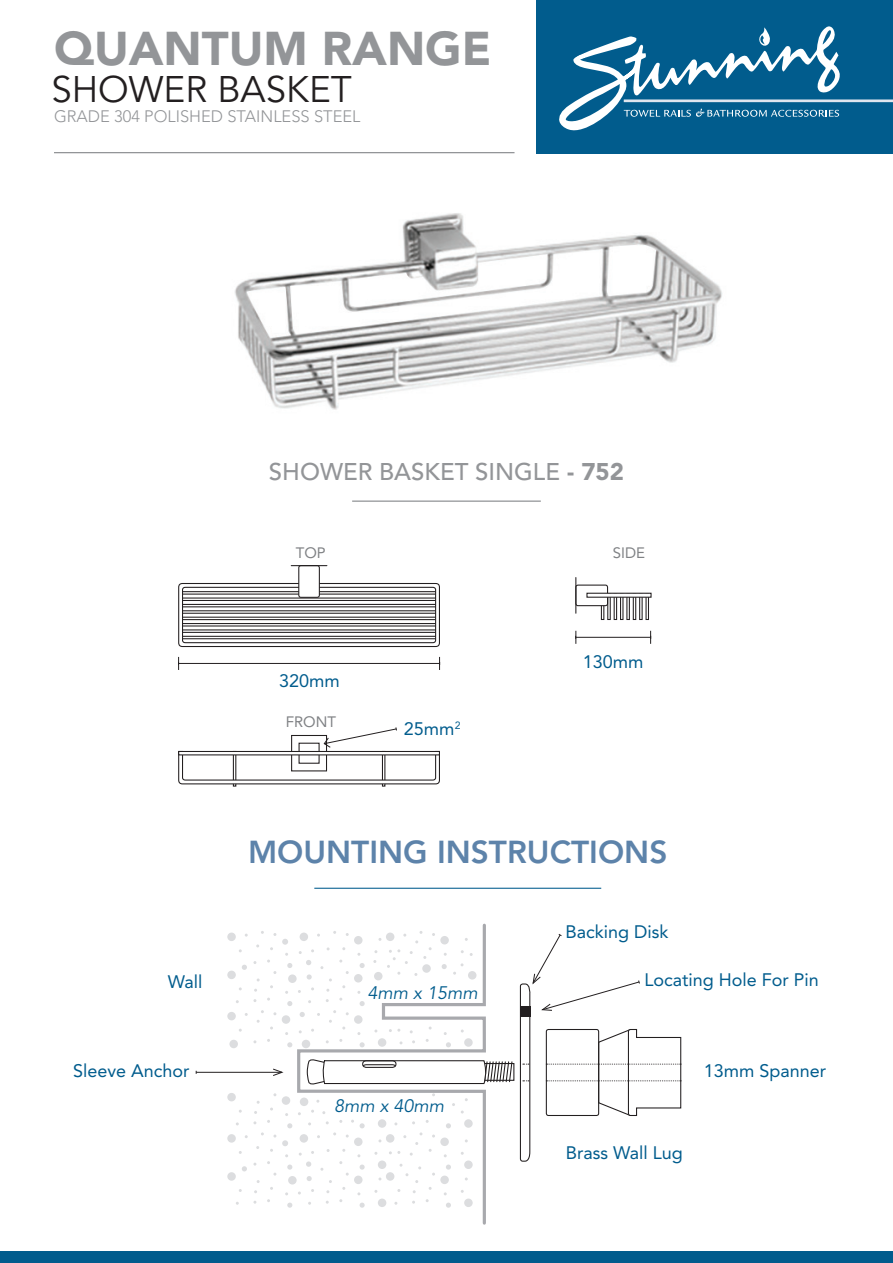
<style>
.page{position:relative;width:893px;height:1263px;background:#fff}
.page>*{position:absolute;margin:0;border:0;box-sizing:border-box;transform-origin:0 0}
.t1{font:900 46.95px "Avenir";color:#939598}
.t2{font:36.75px "Avenir";color:#231f20}
.t3{font:800 31.5px "Avenir";color:#5d83aa}
.t4{font:500 24px "Avenir";color:#939598}
.t5{font:18px "Avenir";color:#015c8d}
.t6{font:italic 18px "Avenir";color:#015c8d}
.t7{font:300 16.5px "Avenir";color:#939598}
.t8{font:15px "Avenir";color:#808285}
.s1{font-weight:900}
</style>
<div class="page">
<div style="left:291px;top:735px;width:36px;height:36px;border:1px solid #231f20"></div>
<div style="left:299px;top:743px;width:21px;height:21px;border:1px solid #231f20"></div>
<div style="left:645px;top:593px;width:4px;height:27px;border:1px solid #231f20"></div>
<div style="left:639px;top:593px;width:4px;height:27px;border:1px solid #231f20"></div>
<div style="left:633px;top:593px;width:3px;height:27px;border:1px solid #231f20"></div>
<div style="left:626px;top:593px;width:4px;height:27px;border:1px solid #231f20"></div>
<div style="left:620px;top:593px;width:3px;height:27px;border:1px solid #231f20"></div>
<div style="left:614px;top:593px;width:3px;height:27px;border:1px solid #231f20"></div>
<div style="left:607px;top:593px;width:4px;height:27px;border:1px solid #231f20"></div>
<div style="left:601px;top:593px;width:3px;height:27px;border:1px solid #231f20"></div>
<div style="left:537px;top:0;width:356px;height:153px;background:#015c8d"></div>
<hr style="left:624px;top:99px;width:269px;height:3px;background:#dfe5ee">
<svg style="left:559px;top:26px;width:281px;height:105px"></svg>
<div style="left:0;top:1251px;width:893px;height:12px;background:#015c8d"></div>
<hr style="left:54px;top:152px;width:460px;height:1px;background:#939598">
<hr style="left:352px;top:500px;width:189px;height:2px;background:#939598">
<img style="left:234px;top:213px;width:488px;height:197px">
<hr style="left:576px;top:637px;width:75px;height:1px;background:#231f20">
<hr style="left:178px;top:663px;width:262px;height:1px;background:#231f20">
<svg style="left:323px;top:727px;width:74px;height:21px"></svg>
<div style="left:233px;top:751px;width:3px;height:36px;border:1px solid #231f20"></div>
<div style="left:382px;top:751px;width:3px;height:36px;border:1px solid #231f20"></div>
<svg style="left:178px;top:583px;width:262px;height:64px"></svg>
<svg style="left:178px;top:750px;width:262px;height:35px"></svg>
<div style="left:576px;top:585px;width:31px;height:21px;background:#fff;border-radius:2px"></div>
<div style="left:575px;top:584px;width:33px;height:22px;border:1px solid #231f20;border-radius:2px"></div>
<div style="left:299px;top:566px;width:20px;height:31px;background:#fff;border-radius:2px"></div>
<div style="left:298px;top:565px;width:22px;height:33px;border:1px solid #231f20;border-radius:2px"></div>
<hr style="left:291px;top:565px;width:36px;height:1px;background:#231f20">
<hr style="left:575px;top:577px;width:1px;height:36px;background:#231f20">
<svg style="left:586px;top:592px;width:66px;height:6px"></svg>
<svg style="left:575px;top:631px;width:1px;height:13px"></svg>
<svg style="left:439px;top:657px;width:1px;height:13px"></svg>
<svg style="left:178px;top:657px;width:1px;height:13px"></svg>
<svg style="left:650px;top:631px;width:1px;height:13px"></svg>
<div style="left:178px;top:751px;width:262px;height:4px;border:1px solid #231f20"></div>
<svg style="left:297px;top:923px;width:189px;height:302px"></svg>
<hr style="left:196px;top:1072px;width:86px;height:1px;background:#231f20">
<svg style="left:272px;top:1068px;width:12px;height:8px"></svg>
<svg style="left:306px;top:1054px;width:209px;height:36px"></svg>
<div style="left:362px;top:1060px;width:34px;height:8px;border:1px solid #231f20;border-radius:4px"></div>
<svg style="left:362px;top:1064px;width:35px;height:3px"></svg>
<svg style="left:410px;top:1061px;width:103px;height:22px"></svg>
<svg style="left:519px;top:934px;width:163px;height:228px"></svg>
<div style="left:374px;top:972px;width:8px;height:8px;background:#dcdddf;border-radius:50%"></div>
<div style="left:386px;top:932px;width:8px;height:9px;background:#dcdddf;border-radius:50%"></div>
<svg style="left:300px;top:1012px;width:5px;height:5px"></svg>
<div style="left:300px;top:932px;width:8px;height:9px;background:#dcdddf;border-radius:50%"></div>
<div style="left:227px;top:1012px;width:9px;height:8px;background:#dcdddf;border-radius:50%"></div>
<div style="left:227px;top:932px;width:9px;height:9px;background:#dcdddf;border-radius:50%"></div>
<svg style="left:307px;top:974px;width:5px;height:5px"></svg>
<div style="left:227px;top:971px;width:9px;height:8px;background:#dcdddf;border-radius:50%"></div>
<svg style="left:389px;top:1029px;width:11px;height:3px"></svg>
<svg style="left:387px;top:949px;width:30px;height:27px"></svg>
<div style="left:422px;top:964px;width:9px;height:9px;background:#dcdddf;border-radius:50%"></div>
<div style="left:440px;top:936px;width:9px;height:8px;background:#dcdddf;border-radius:50%"></div>
<div style="left:354px;top:1015px;width:9px;height:9px;background:#dcdddf;border-radius:50%"></div>
<div style="left:354px;top:936px;width:9px;height:8px;background:#dcdddf;border-radius:50%"></div>
<div style="left:282px;top:1015px;width:8px;height:9px;background:#dcdddf;border-radius:50%"></div>
<svg style="left:282px;top:939px;width:6px;height:6px"></svg>
<div style="left:302px;top:1040px;width:8px;height:8px;background:#dcdddf;border-radius:50%"></div>
<svg style="left:306px;top:960px;width:5px;height:5px"></svg>
<div style="left:229px;top:1040px;width:9px;height:8px;background:#dcdddf;border-radius:50%"></div>
<svg style="left:242px;top:965px;width:5px;height:5px"></svg>
<div style="left:354px;top:974px;width:9px;height:8px;background:#dcdddf;border-radius:50%"></div>
<div style="left:288px;top:974px;width:9px;height:9px;background:#dcdddf;border-radius:50%"></div>
<svg style="left:446px;top:1042px;width:5px;height:5px"></svg>
<svg style="left:360px;top:1042px;width:5px;height:5px"></svg>
<svg style="left:360px;top:963px;width:5px;height:5px"></svg>
<svg style="left:287px;top:1042px;width:5px;height:5px"></svg>
<svg style="left:287px;top:963px;width:5px;height:5px"></svg>
<svg style="left:442px;top:964px;width:5px;height:5px"></svg>
<svg style="left:360px;top:1001px;width:5px;height:5px"></svg>
<svg style="left:287px;top:1001px;width:5px;height:5px"></svg>
<div style="left:464px;top:1038px;width:9px;height:9px;background:#dcdddf;border-radius:50%"></div>
<div style="left:378px;top:1038px;width:8px;height:9px;background:#dcdddf;border-radius:50%"></div>
<div style="left:468px;top:971px;width:8px;height:8px;background:#dcdddf;border-radius:50%"></div>
<div style="left:386px;top:1134px;width:8px;height:9px;background:#dcdddf;border-radius:50%"></div>
<div style="left:300px;top:1134px;width:8px;height:9px;background:#dcdddf;border-radius:50%"></div>
<div style="left:227px;top:1134px;width:9px;height:9px;background:#dcdddf;border-radius:50%"></div>
<div style="left:386px;top:1172px;width:8px;height:9px;background:#dcdddf;border-radius:50%"></div>
<svg style="left:307px;top:1176px;width:5px;height:5px"></svg>
<div style="left:300px;top:1097px;width:8px;height:9px;background:#dcdddf;border-radius:50%"></div>
<div style="left:227px;top:1172px;width:9px;height:9px;background:#dcdddf;border-radius:50%"></div>
<div style="left:227px;top:1093px;width:9px;height:8px;background:#dcdddf;border-radius:50%"></div>
<svg style="left:389px;top:1151px;width:11px;height:3px"></svg>
<div style="left:440px;top:1137px;width:9px;height:9px;background:#dcdddf;border-radius:50%"></div>
<div style="left:354px;top:1137px;width:9px;height:9px;background:#dcdddf;border-radius:50%"></div>
<svg style="left:282px;top:1140px;width:6px;height:6px"></svg>
<svg style="left:306px;top:1161px;width:5px;height:6px"></svg>
<svg style="left:242px;top:1166px;width:5px;height:5px"></svg>
<div style="left:440px;top:1175px;width:9px;height:9px;background:#dcdddf;border-radius:50%"></div>
<div style="left:354px;top:1175px;width:9px;height:9px;background:#dcdddf;border-radius:50%"></div>
<div style="left:288px;top:1176px;width:9px;height:8px;background:#dcdddf;border-radius:50%"></div>
<div style="left:282px;top:1096px;width:8px;height:9px;background:#dcdddf;border-radius:50%"></div>
<svg style="left:446px;top:1164px;width:5px;height:6px"></svg>
<svg style="left:360px;top:1164px;width:5px;height:6px"></svg>
<svg style="left:287px;top:1164px;width:5px;height:6px"></svg>
<svg style="left:446px;top:1202px;width:5px;height:6px"></svg>
<svg style="left:446px;top:1123px;width:5px;height:5px"></svg>
<svg style="left:360px;top:1202px;width:5px;height:6px"></svg>
<svg style="left:360px;top:1123px;width:5px;height:5px"></svg>
<svg style="left:287px;top:1202px;width:5px;height:6px"></svg>
<svg style="left:287px;top:1123px;width:5px;height:5px"></svg>
<div style="left:464px;top:1160px;width:9px;height:9px;background:#dcdddf;border-radius:50%"></div>
<div style="left:378px;top:1160px;width:8px;height:9px;background:#dcdddf;border-radius:50%"></div>
<div style="left:464px;top:1198px;width:9px;height:9px;background:#dcdddf;border-radius:50%"></div>
<div style="left:464px;top:1119px;width:9px;height:9px;background:#dcdddf;border-radius:50%"></div>
<div style="left:378px;top:1198px;width:8px;height:9px;background:#dcdddf;border-radius:50%"></div>
<div style="left:378px;top:1119px;width:8px;height:9px;background:#dcdddf;border-radius:50%"></div>
<hr style="left:314px;top:888px;width:287px;height:1px;background:#015c8d">
<div style="left:520px;top:1006px;width:10px;height:10px;background:#231f20"></div>
<h1 class="t1" style="left:54px;top:21px;width:439px">QUANTUM RANGE</h1>
<h2 class="t2" style="left:51px;top:68px;width:302px">SHOWER BASKET</h2>
<p class="t7" style="left:54px;top:107px;width:308px">GRADE 304 POLISHED STAINLESS STEEL</p>
<h3 class="t4" style="left:269px;top:458px;width:357px">SHOWER BASKET SINGLE <span class="s1">- 752</span></h3>
<p class="t8" style="left:296px;top:544px;width:32px">TOP</p>
<p class="t5" style="left:279px;top:671px;width:62px">320mm</p>
<p class="t8" style="left:286px;top:713px;width:52px">FRONT</p>
<p class="t5" style="left:404px;top:718px;width:58px">25mm<sup>2</sup></p>
<p class="t8" style="left:613px;top:544px;width:34px">SIDE</p>
<p class="t5" style="left:583px;top:651px;width:62px">130mm</p>
<p class="t5" style="left:168px;top:971px;width:36px">Wall</p>
<p class="t5" style="left:73px;top:1060px;width:118px">Sleeve Anchor</p>
<h3 class="t3" style="left:248px;top:833px;width:421px">MOUNTING INSTRUCTIONS</h3>
<p class="t6" style="left:368px;top:982px;width:112px">4mm x 15mm</p>
<p class="t6" style="left:334px;top:1095px;width:112px">8mm x 40mm</p>
<p class="t5" style="left:566px;top:921px;width:105px">Backing Disk</p>
<p class="t5" style="left:644px;top:969px;width:176px">Locating Hole For Pin</p>
<p class="t5" style="left:704px;top:1060px;width:124px">13mm Spanner</p>
<p class="t5" style="left:566px;top:1142px;width:119px">Brass Wall Lug</p>
</div>
